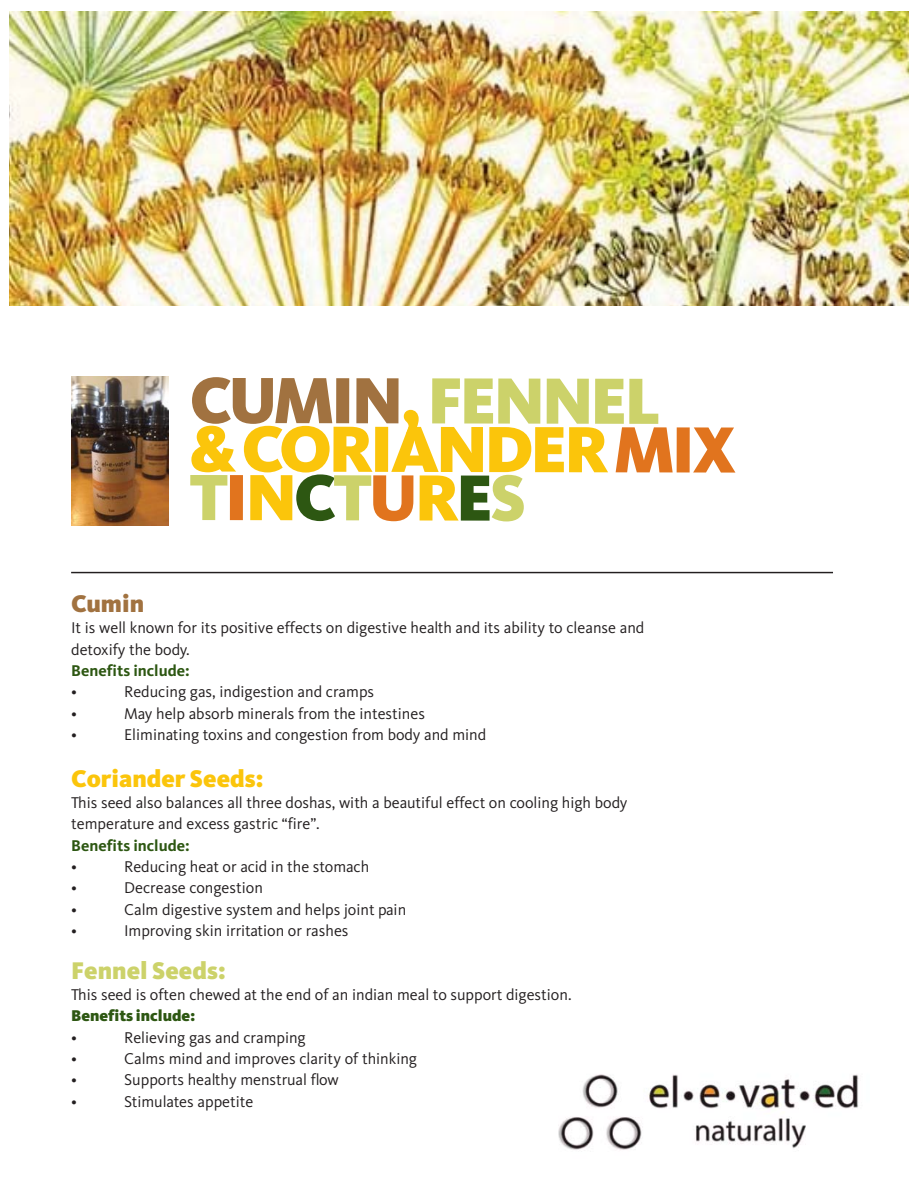
<style>
.page{position:relative;width:918px;height:1188px;background:#fff}
.page>*{position:absolute;margin:0;border:0;box-sizing:border-box;transform-origin:0 0}
.t1{font:900 67.65px/48.3px "Kievit";letter-spacing:-.05em;color:#fbc50b}
.t2{font:900 25.05px "Kievit";color:#fbc50b}
.t3{font:900 25.05px "Kievit";color:#ccd26a}
.t4{font:900 25.05px "Kievit";color:#a17240}
.t5{font:16.2px/21.3px "Kievit";color:#231f20}
.t6{font:700 16.2px "Kievit";color:#2d5712}
.t7{font:900 16.2px "Kievit";color:#2d5712}
.s1{color:#a17240}
.s2{color:#ccd26a}
.s3{color:#e1741e}
.s4{color:#2d5712}
</style>
<div class="page">
<img style="left:9px;top:12px;width:900px;height:294px">
<img style="left:559px;top:1074px;width:300px;height:76px">
<hr style="left:71px;top:572px;width:762px;height:1px;background:#231f20">
<img style="left:71px;top:377px;width:98px;height:149px">
<h1 class="t1" style="left:190px;top:383px;width:549px"><span class="s1">CUMIN</span>, <span class="s2">FENNEL<br></span>&amp; CORIANDER <span class="s3">MIX<br></span><span class="s2">T</span><span class="s3">I</span>N<span class="s4">C</span><span class="s2">T</span><span class="s3">U</span>R<span class="s4">E</span><span class="s2">S</span></h1>
<h2 class="t4" style="left:71px;top:594px;width:74px">Cumin</h2>
<p class="t5" style="left:71px;top:619px;width:575px">It is well known for its positive effects on digestive health and its ability to cleanse and detoxify the body.</p>
<p class="t6" style="left:71px;top:664px;width:120px">Benefits include:</p>
<p class="t5" style="left:71px;top:683px;width:7px">•</p>
<p class="t5" style="left:124px;top:683px;width:252px">Reducing gas, indigestion and cramps</p>
<p class="t5" style="left:71px;top:704px;width:7px">•</p>
<p class="t5" style="left:124px;top:704px;width:302px">May help absorb minerals from the intestines</p>
<p class="t5" style="left:71px;top:725px;width:7px">•</p>
<p class="t5" style="left:124px;top:725px;width:364px">Eliminating toxins and congestion from body and mind</p>
<h2 class="t2" style="left:71px;top:769px;width:194px">Coriander Seeds:</h2>
<p class="t5" style="left:71px;top:794px;width:558px">This seed also balances all three doshas, with a beautiful effect on cooling high body temperature and excess gastric “fire”.</p>
<p class="t6" style="left:71px;top:839px;width:120px">Benefits include:</p>
<p class="t5" style="left:71px;top:858px;width:7px">•</p>
<p class="t5" style="left:124px;top:858px;width:247px">Reducing heat or acid in the stomach</p>
<p class="t5" style="left:71px;top:879px;width:7px">•</p>
<p class="t5" style="left:124px;top:879px;width:140px">Decrease congestion</p>
<p class="t5" style="left:71px;top:900px;width:7px">•</p>
<p class="t5" style="left:124px;top:900px;width:284px">Calm digestive system and helps joint pain</p>
<p class="t5" style="left:71px;top:921px;width:7px">•</p>
<p class="t5" style="left:124px;top:921px;width:226px">Improving skin irritation or rashes</p>
<h2 class="t3" style="left:71px;top:961px;width:156px">Fennel Seeds:</h2>
<p class="t5" style="left:71px;top:985px;width:502px">This seed is often chewed at the end of an indian meal to support digestion.</p>
<p class="t7" style="left:71px;top:1010px;width:126px">Benefits include:</p>
<p class="t5" style="left:71px;top:1028px;width:7px">•</p>
<p class="t5" style="left:124px;top:1028px;width:183px">Relieving gas and cramping</p>
<p class="t5" style="left:71px;top:1049px;width:7px">•</p>
<p class="t5" style="left:124px;top:1049px;width:294px">Calms mind and improves clarity of thinking</p>
<p class="t5" style="left:71px;top:1071px;width:7px">•</p>
<p class="t5" style="left:124px;top:1071px;width:216px">Supports healthy menstrual flow</p>
<p class="t5" style="left:71px;top:1092px;width:7px">•</p>
<p class="t5" style="left:124px;top:1092px;width:131px">Stimulates appetite</p>
</div>
